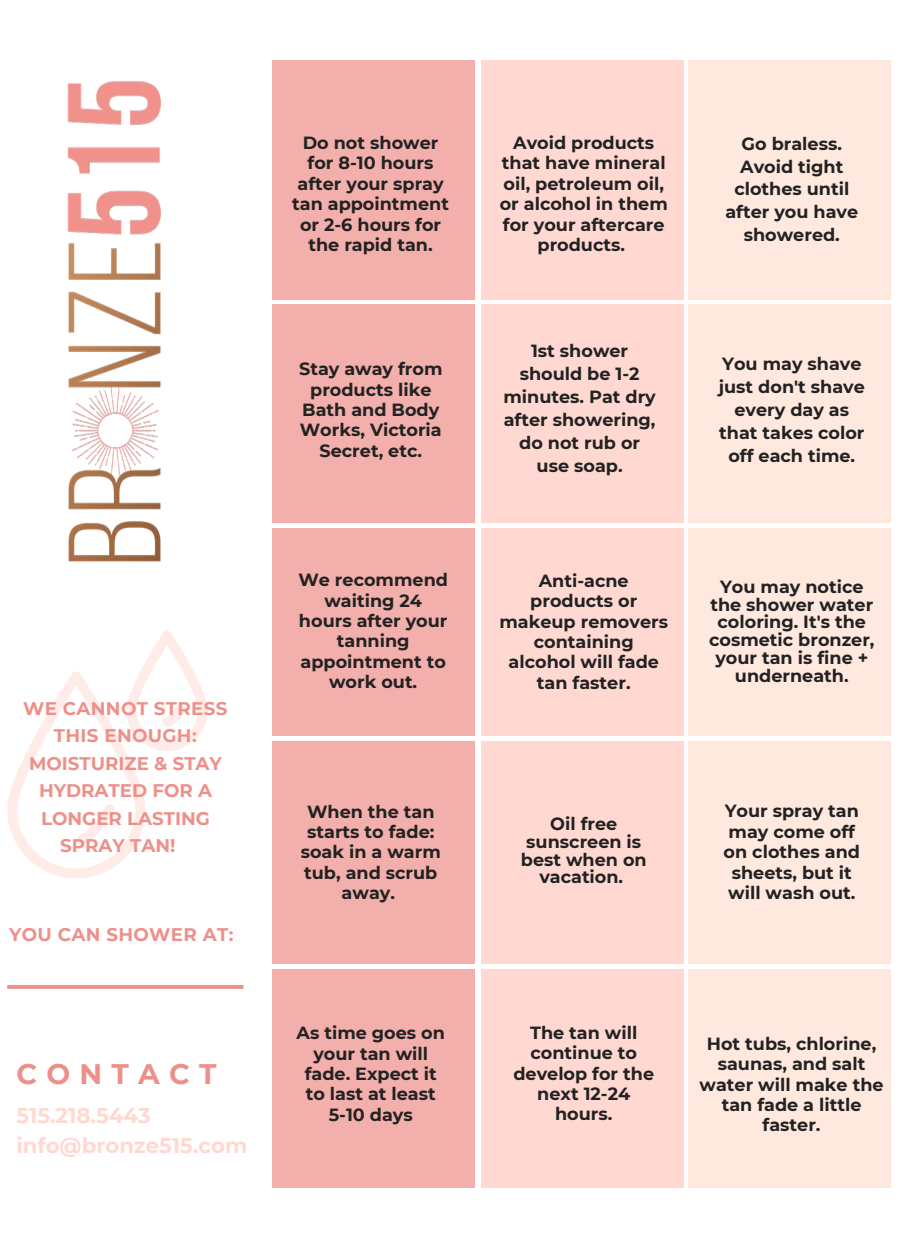
<style>
.page{position:relative;width:900px;height:1260px;background:#fff}
.page>*{position:absolute;margin:0;border:0;box-sizing:border-box;transform-origin:0 0}
.t1{font:700 28.25px "Montserrat";letter-spacing:.33em;color:#ed908a}
.t2{font:700 21.25px/30.8px "Montserrat";color:#ffd9d1}
.t3{font:700 18.25px "Montserrat";color:#ed908a}
.t4{font:700 18.25px "Montserrat";letter-spacing:.02em;color:#ed908a}
.t5{font:700 17.5px/20.2px "Montserrat";color:#222;text-align:center}
</style>
<div class="page">
<svg style="left:7px;top:631px;width:201px;height:247px"></svg>
<div style="left:272px;top:38px;width:203px;height:1150px;background:#f2afab"></div>
<div style="left:481px;top:38px;width:203px;height:1150px;background:#ffd9d1"></div>
<div style="left:688px;top:38px;width:203px;height:1150px;background:#ffe9de"></div>
<hr style="left:271px;top:300px;width:629px;height:4px;background:#fff">
<hr style="left:271px;top:523px;width:629px;height:4px;background:#fff">
<hr style="left:271px;top:736px;width:629px;height:4px;background:#fff">
<hr style="left:270px;top:965px;width:630px;height:3px;background:#fff">
<img style="left:67px;top:81px;width:230px;height:481px">
<div style="left:241px;top:0;width:659px;height:60px;background:#fff"></div>
<svg style="left:7px;top:985px;width:236px;height:4px"></svg>
<p class="t4" style="left:23px;top:697px;width:206px">WE CANNOT STRESS</p>
<p class="t4" style="left:54px;top:725px;width:144px">THIS ENOUGH:</p>
<p class="t3" style="left:29px;top:752px;width:194px">MOISTURIZE &amp; STAY</p>
<p class="t3" style="left:39px;top:780px;width:174px">HYDRATED FOR A</p>
<p class="t3" style="left:41px;top:807px;width:170px">LONGER LASTING</p>
<p class="t3" style="left:60px;top:835px;width:117px">SPRAY TAN!</p>
<p class="t4" style="left:9px;top:924px;width:226px">YOU CAN SHOWER AT:</p>
<h1 class="t1" style="left:16px;top:1056px;width:202px">CONTACT</h1>
<p class="t2" style="left:16px;top:1100px;width:233px">515.218.5443 info@bronze515.com</p>
<p class="t5" style="left:292px;top:133px;width:158px">Do not shower for 8-10 hours after your spray tan appointment or 2-6 hours for the rapid tan.</p>
<p class="t5" style="left:500px;top:133px;width:170px">Avoid products that have mineral oil, petroleum oil, or alcohol in them for your aftercare products.</p>
<p class="t5" style="left:725px;top:132px;width:134px;line-height:23px">Go braless.<br>Avoid tight clothes until after you have showered.</p>
<p class="t5" style="left:299px;top:359px;width:145px">Stay away from products like<br>Bath and Body<br>Works, Victoria<br>Secret, etc.</p>
<p class="t5" style="left:503px;top:340px;width:154px;line-height:23px">1st shower should be 1-2 minutes. Pat dry after showering, do not rub or use soap.</p>
<p class="t5" style="left:719px;top:352px;width:148px;line-height:23px">You may shave just don't shave every day as that takes color off each time.</p>
<p class="t5" style="left:298px;top:570px;width:151px">We recommend waiting 24 hours after your tanning appointment to work out.</p>
<p class="t5" style="left:500px;top:570px;width:170px">Anti-acne products or makeup removers containing alcohol will fade tan faster.</p>
<p class="t5" style="left:709px;top:578px;width:167px;line-height:17.8px">You may notice the shower water coloring. It's the cosmetic bronzer, your tan is fine + underneath.</p>
<p class="t5" style="left:301px;top:801px;width:142px">When the tan starts to fade: soak in a warm tub, and scrub away.</p>
<p class="t5" style="left:521px;top:815px;width:127px;line-height:17.8px">Oil free sunscreen is best when on vacation.</p>
<p class="t5" style="left:724px;top:801px;width:138px">Your spray tan may come off on clothes and sheets, but it will wash out.</p>
<p class="t5" style="left:297px;top:1023px;width:150px">As time goes on your tan will fade. Expect it to last at least<br>5-10 days</p>
<p class="t5" style="left:513px;top:1023px;width:142px">The tan will continue to develop for the next 12-24 hours.</p>
<p class="t5" style="left:700px;top:1034px;width:186px">Hot tubs, chlorine, saunas, and salt water will make the tan fade a little faster.</p>
</div>
